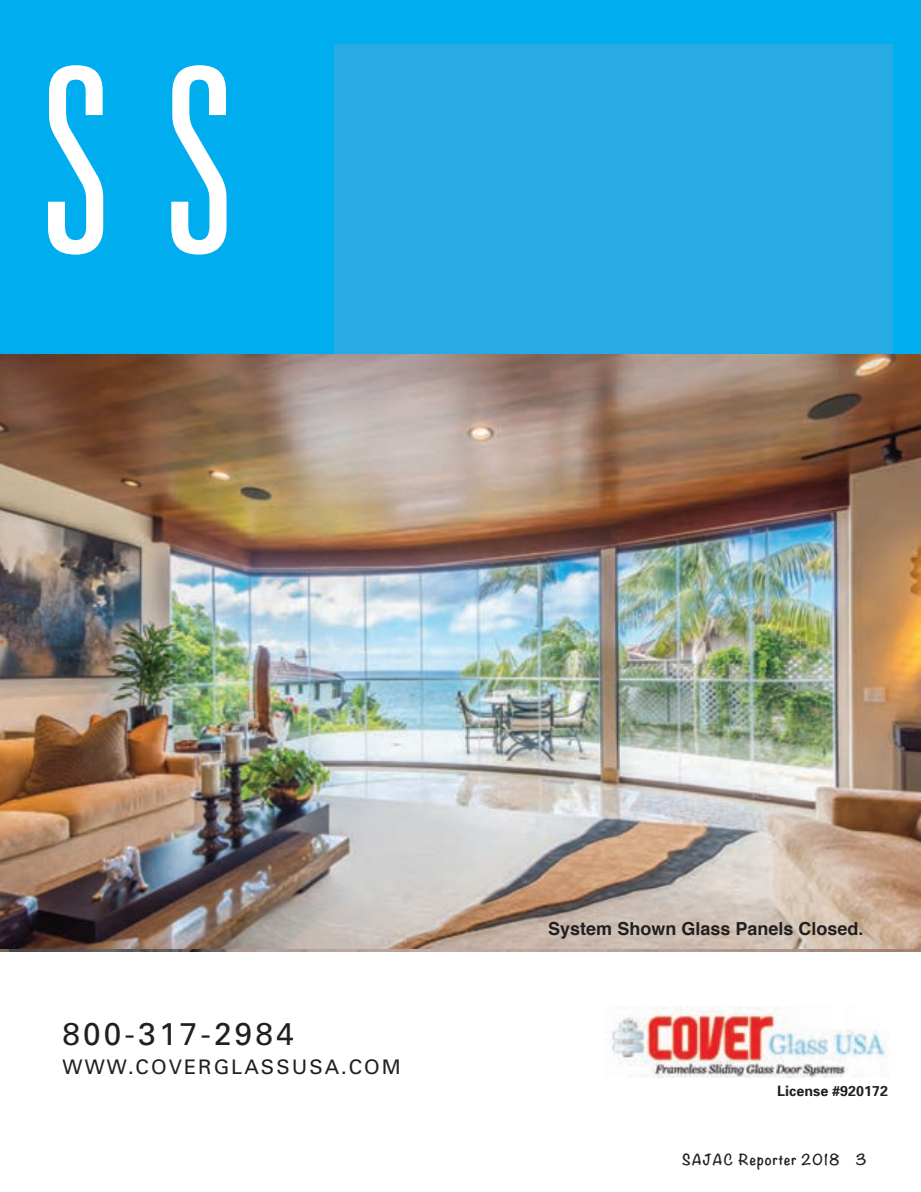
<style>
.page{position:relative;width:921px;height:1192px;background:#fff}
.page>*{position:absolute;margin:0;border:0;box-sizing:border-box;transform-origin:0 0}
.t1{font:300 ultra-condensed 257.85px "Univers";color:#fff}
.t2{font:31.5px "Univers";letter-spacing:.1em;color:#231f20}
.t3{font:20.1px "Univers";letter-spacing:.1em;color:#231f20}
.t4{font:700 18px "Helvetica";color:#231f20}
.t5{font:700 14.4px "Univers";color:#231f20}
.t6{font:700 13.5px "Noteworthy";letter-spacing:.07em;color:#231f20}
</style>
<div class="page">
<div style="left:0;top:0;width:921px;height:951px;background:#00aeef"></div>
<img style="left:611px;top:1007px;width:275px;height:70px">
<div style="left:335px;top:45px;width:558px;height:359px;background:#27abe2"></div>
<img style="left:0;top:354px;width:921px;height:594px">
<h1 class="t1" style="left:40px;top:27px;width:196px">SS</h1>
<h2 class="t2" style="left:63px;top:1015px;width:232px">800-317-2984</h2>
<p class="t3" style="left:63px;top:1054px;width:340px">WWW.COVERGLASSUSA.COM</p>
<p class="t4" style="left:548px;top:914px;width:317px">System Shown Glass Panels Closed.</p>
<p class="t5" style="left:777px;top:1081px;width:112px">License #920172</p>
<p class="t6" style="left:682px;top:1147px;width:186px">SAJAC Reporter 2018 3</p>
</div>
